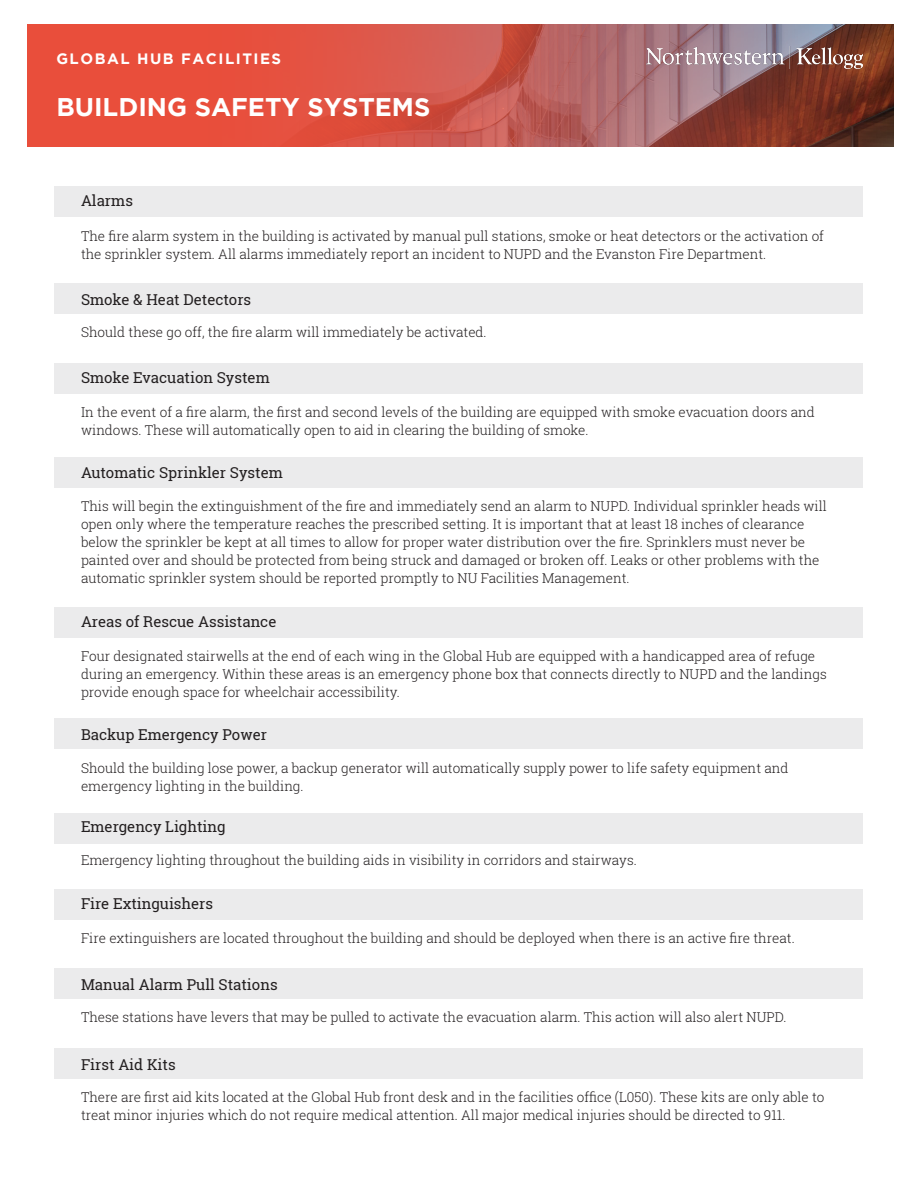
<style>
.page{position:relative;width:918px;height:1188px;background:#fff}
.page>*{position:absolute;margin:0;border:0;box-sizing:border-box;transform-origin:0 0}
.t1{font:700 25.5px "Gotham";color:#fff}
.t2{font:15px "Roboto Slab";color:#231f20}
.t3{font:700 15px "Gotham";letter-spacing:.1em;color:#fff}
.t4{font:300 13.5px/18px "Roboto Slab";color:#231f20}
</style>
<div class="page">
<svg style="left:28px;top:24px;width:865px;height:123px;background:#c15449"></svg>
<img style="left:646px;top:47px;width:216px;height:22px">
<div style="left:55px;top:186px;width:808px;height:31px;background:#ebebec"></div>
<div style="left:55px;top:284px;width:808px;height:30px;background:#ebebec"></div>
<div style="left:55px;top:363px;width:808px;height:30px;background:#ebebec"></div>
<div style="left:55px;top:457px;width:808px;height:31px;background:#ebebec"></div>
<div style="left:55px;top:607px;width:808px;height:31px;background:#ebebec"></div>
<div style="left:55px;top:718px;width:808px;height:30px;background:#ebebec"></div>
<div style="left:55px;top:813px;width:808px;height:30px;background:#ebebec"></div>
<div style="left:55px;top:889px;width:808px;height:30px;background:#ebebec"></div>
<div style="left:55px;top:968px;width:808px;height:31px;background:#ebebec"></div>
<div style="left:55px;top:1048px;width:808px;height:30px;background:#ebebec"></div>
<p class="t3" style="left:56px;top:50px;width:226px">GLOBAL HUB FACILITIES</p>
<p class="t1" style="left:56px;top:93px;width:376px">BUILDING SAFETY SYSTEMS</p>
<p class="t2" style="left:81px;top:191px;width:54px">Alarms</p>
<p class="t4" style="left:81px;top:227px;width:745px">The fire alarm system in the building is activated by manual pull stations, smoke or heat detectors or the activation of the sprinkler system. All alarms immediately report an incident to NUPD and the Evanston Fire Department.</p>
<p class="t2" style="left:81px;top:290px;width:172px">Smoke &amp; Heat Detectors</p>
<p class="t4" style="left:81px;top:323px;width:407px">Should these go off, the fire alarm will immediately be activated.</p>
<p class="t2" style="left:81px;top:367px;width:190px">Smoke Evacuation System</p>
<p class="t4" style="left:81px;top:402px;width:735px">In the event of a fire alarm, the first and second levels of the building are equipped with smoke evacuation doors and windows. These will automatically open to aid in clearing the building of smoke.</p>
<p class="t2" style="left:81px;top:462px;width:203px">Automatic Sprinkler System</p>
<p class="t4" style="left:81px;top:497px;width:747px">This will begin the extinguishment of the fire and immediately send an alarm to NUPD. Individual sprinkler heads will open only where the temperature reaches the prescribed setting. It is important that at least 18 inches of clearance below the sprinkler be kept at all times to allow for proper water distribution over the fire. Sprinklers must never be painted over and should be protected from being struck and damaged or broken off. Leaks or other problems with the automatic sprinkler system should be reported promptly to NU Facilities Management.</p>
<p class="t2" style="left:81px;top:611px;width:197px">Areas of Rescue Assistance</p>
<p class="t4" style="left:81px;top:646px;width:747px">Four designated stairwells at the end of each wing in the Global Hub are equipped with a handicapped area of refuge during an emergency. Within these areas is an emergency phone box that connects directly to NUPD and the landings provide enough space for wheelchair accessibility.</p>
<p class="t2" style="left:81px;top:724px;width:188px">Backup Emergency Power</p>
<p class="t4" style="left:81px;top:759px;width:709px">Should the building lose power, a backup generator will automatically supply power to life safety equipment and emergency lighting in the building.</p>
<p class="t2" style="left:81px;top:816px;width:146px">Emergency Lighting</p>
<p class="t4" style="left:81px;top:851px;width:557px">Emergency lighting throughout the building aids in visibility in corridors and stairways.</p>
<p class="t2" style="left:81px;top:893px;width:134px">Fire Extinguishers</p>
<p class="t4" style="left:81px;top:928px;width:715px">Fire extinguishers are located throughout the building and should be deployed when there is an active fire threat.</p>
<p class="t2" style="left:81px;top:974px;width:198px">Manual Alarm Pull Stations</p>
<p class="t4" style="left:81px;top:1008px;width:707px">These stations have levers that may be pulled to activate the evacuation alarm. This action will also alert NUPD.</p>
<p class="t2" style="left:81px;top:1054px;width:96px">First Aid Kits</p>
<p class="t4" style="left:81px;top:1088px;width:745px">There are first aid kits located at the Global Hub front desk and in the facilities office (L050). These kits are only able to treat minor injuries which do not require medical attention. All major medical injuries should be directed to 911.</p>
</div>
